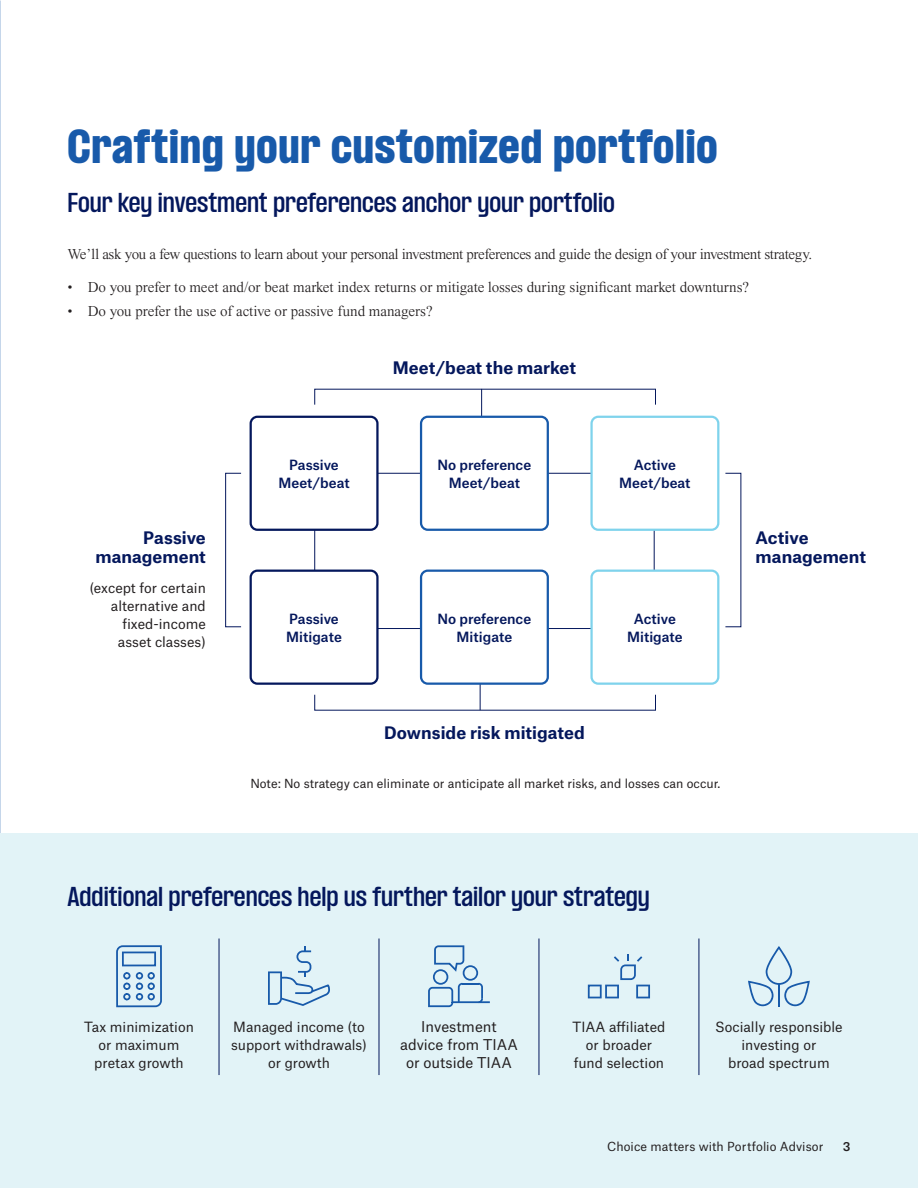
<style>
.page{position:relative;width:918px;height:1188px;background:#fff}
.page>*{position:absolute;margin:0;border:0;box-sizing:border-box;transform-origin:0 0}
.Page_headline{font:900 condensed 42px "PP Formula";letter-spacing:.02em;color:#185aaa}
.Page_subtitle{font:600 condensed 24px "PP Formula";color:#04175c}
.Chart_row_head{font:700 16.5px/19.5px "Atlas Grotesk";letter-spacing:.005em;color:#04175c}
.Body_copy{font:300 15px "Times Now";letter-spacing:-.02em;color:#231f20}
.Chart_body_copy{font:14.25px/18px "Atlas Grotesk";color:#231f20;text-align:center}
.Chart_body_copy-2{font:13.5px/18px "Atlas Grotesk";color:#231f20;text-align:center}
.Chart_body_copy-3{font:500 13.5px/18px "Atlas Grotesk";color:#04175c;text-align:center}
.asterik_copy{font:12px "Atlas Grotesk";color:#231f20}
._17A_Page_Number_Folio_R_FG_8_10{font:12px "Atlas Grotesk";letter-spacing:.005em;color:#231f20}
._17A_Page_Number_Folio_R_FG_8_10-2{font:500 12px "Atlas Grotesk";color:#231f20}
</style>
<div class="page">
<div style="left:0;top:834px;width:918px;height:354px;background:#e2f3f7"></div>
<hr style="left:219px;top:939px;width:1px;height:75px;background:#04175c">
<hr style="left:219px;top:1014px;width:1px;height:61px;background:#04175c">
<hr style="left:379px;top:939px;width:1px;height:75px;background:#04175c">
<hr style="left:379px;top:1014px;width:1px;height:61px;background:#04175c">
<hr style="left:539px;top:939px;width:1px;height:75px;background:#04175c">
<hr style="left:539px;top:1014px;width:1px;height:61px;background:#04175c">
<hr style="left:699px;top:939px;width:1px;height:75px;background:#04175c">
<hr style="left:699px;top:1014px;width:1px;height:61px;background:#04175c">
<svg style="left:116px;top:945px;width:46px;height:62px"></svg>
<svg style="left:268px;top:947px;width:62px;height:59px"></svg>
<svg style="left:428px;top:945px;width:62px;height:62px"></svg>
<svg style="left:588px;top:954px;width:62px;height:44px"></svg>
<svg style="left:748px;top:946px;width:62px;height:60px"></svg>
<hr style="left:778px;top:984px;width:2px;height:23px;background:#185aaa">
<svg style="left:481px;top:391px;width:1px;height:25px"></svg>
<svg style="left:480px;top:685px;width:1px;height:24px"></svg>
<hr style="left:654px;top:495px;width:1px;height:142px;background:#04175c">
<hr style="left:314px;top:490px;width:1px;height:142px;background:#04175c">
<hr style="left:296px;top:628px;width:371px;height:1px;background:#04175c">
<hr style="left:302px;top:473px;width:372px;height:1px;background:#04175c">
<div style="left:251px;top:417px;width:126px;height:113px;background:#fff;border-radius:7px"></div>
<div style="left:250px;top:416px;width:129px;height:115px;border:2px solid #04175c;border-radius:7px"></div>
<div style="left:251px;top:571px;width:126px;height:113px;background:#fff;border-radius:7px"></div>
<div style="left:250px;top:570px;width:129px;height:115px;border:2px solid #04175c;border-radius:7px"></div>
<div style="left:421px;top:417px;width:127px;height:113px;background:#fff;border-radius:7px"></div>
<div style="left:420px;top:416px;width:129px;height:115px;border:2px solid #185aaa;border-radius:7px"></div>
<div style="left:421px;top:571px;width:127px;height:113px;background:#fff;border-radius:7px"></div>
<div style="left:420px;top:570px;width:129px;height:115px;border:2px solid #185aaa;border-radius:7px"></div>
<div style="left:592px;top:417px;width:126px;height:113px;background:#fff;border-radius:7px"></div>
<div style="left:590px;top:416px;width:129px;height:115px;border:2px solid #7fd3ec;border-radius:7px"></div>
<div style="left:592px;top:571px;width:126px;height:113px;background:#fff;border-radius:7px"></div>
<div style="left:590px;top:570px;width:129px;height:115px;border:2px solid #7fd3ec;border-radius:7px"></div>
<div style="left:225px;top:473px;width:16px;height:154px;border:1px solid #04175c"></div>
<p class="Page_headline" style="left:68px;top:121px;width:651px">Crafting your customized portfolio</p>
<p class="Page_subtitle" style="left:68px;top:188px;width:549px">Four key investment preferences anchor your portfolio</p>
<p class="Body_copy" style="left:68px;top:246px;width:746px">We’ll ask you a few questions to learn about your personal investment preferences and guide the design of your investment strategy.</p>
<p class="Body_copy" style="left:68px;top:279px;width:683px">• Do you prefer to meet and/or beat market index returns or mitigate losses during significant market downturns?</p>
<p class="Body_copy" style="left:68px;top:303px;width:367px">• Do you prefer the use of active or passive fund managers?</p>
<p class="Chart_row_head" style="left:95px;top:526px;width:112px;text-align:right">Passive management</p>
<p class="Chart_body_copy-2" style="left:89px;top:578px;width:118px;text-align:right">(except for certain alternative and fixed-income asset classes)</p>
<p class="Chart_body_copy-3" style="left:278px;top:454px;width:73px">Passive<br>Meet/beat</p>
<p class="Chart_row_head" style="left:393px;top:356px;width:185px">Meet/beat the market</p>
<p class="Chart_body_copy-3" style="left:438px;top:454px;width:95px">No preference<br>Meet/beat</p>
<p class="Chart_body_copy-3" style="left:619px;top:454px;width:73px">Active<br>Meet/beat</p>
<p class="Chart_body_copy-3" style="left:286px;top:608px;width:57px;text-align:left">Passive<br>Mitigate</p>
<p class="Chart_body_copy-3" style="left:438px;top:608px;width:95px">No preference<br>Mitigate</p>
<p class="Chart_row_head" style="left:384px;top:722px;width:202px">Downside risk mitigated</p>
<p class="Chart_body_copy-3" style="left:627px;top:608px;width:57px">Active<br>Mitigate</p>
<p class="asterik_copy" style="left:250px;top:774px;width:471px">Note: No strategy can eliminate or anticipate all market risks, and losses can occur.</p>
<p class="Chart_row_head" style="left:756px;top:526px;width:112px">Active management</p>
<p class="Page_subtitle" style="left:68px;top:881px;width:584px">Additional preferences help us further tailor your strategy</p>
<p class="Chart_body_copy-2" style="left:84px;top:1016px;width:111px">Tax minimization or maximum pretax growth</p>
<p class="Chart_body_copy-2" style="left:231px;top:1016px;width:137px">Managed income (to support withdrawals) or growth</p>
<p class="Chart_body_copy" style="left:400px;top:1016px;width:119px">Investment advice from TIAA or outside TIAA</p>
<p class="Chart_body_copy-2" style="left:572px;top:1016px;width:94px">TIAA affiliated or broader fund selection</p>
<p class="Chart_body_copy-2" style="left:715px;top:1016px;width:129px">Socially responsible investing or<br>broad spectrum</p>
<p class="_17A_Page_Number_Folio_R_FG_8_10" style="left:607px;top:1136px;width:218px">Choice matters with Portfolio Advisor</p>
<p class="_17A_Page_Number_Folio_R_FG_8_10-2" style="left:843px;top:1136px;width:9px">3</p>
</div>
